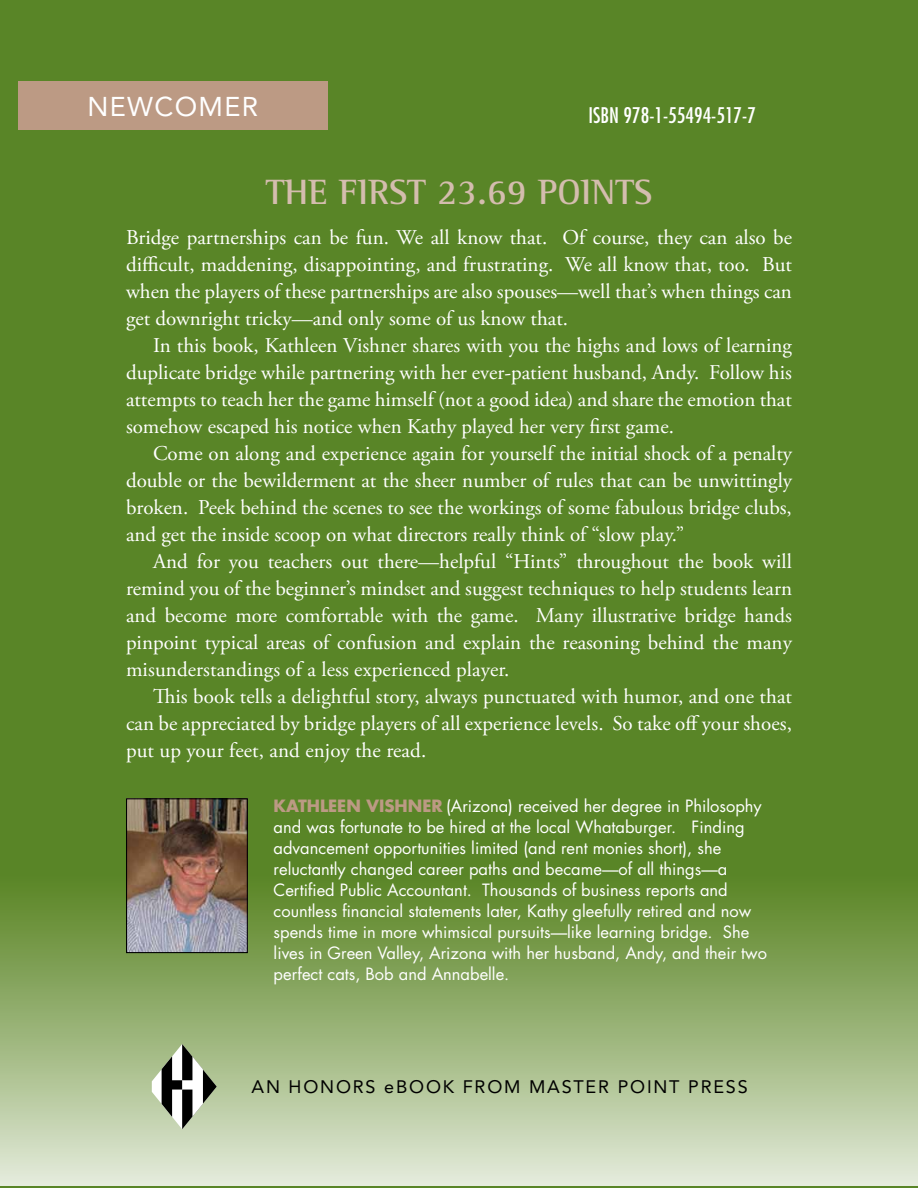
<style>
.page{position:relative;width:918px;height:1188px;background:#598527}
.page>*{position:absolute;margin:0;border:0;box-sizing:border-box;transform-origin:0 0}
.t1{font:700 36px "Rotis Semi Serif";color:#d4bdae}
.t2{font:27px "Avenir";letter-spacing:.05em;color:#fff}
.t3{font:21px/27px "Adobe Garamond Pro";color:#fff;text-align:justify}
.t4{font:condensed 21px "Futura";color:#fff}
.t5{font:18px "Avenir";letter-spacing:.1em;color:#000}
.t6{font:16.5px/21px "Futura";color:#fff}
.s1{font-weight:700;color:#bc9a84}
</style>
<div class="page">
<div style="left:0;top:876px;width:918px;height:309px;background:linear-gradient(to bottom,#578220,#e1e9d7)"></div>
<div style="left:18px;top:81px;width:310px;height:49px;background:#bc9a84"></div>
<img style="left:128px;top:800px;width:118px;height:151px">
<div style="left:126px;top:798px;width:122px;height:155px;border:1px solid #000"></div>
<svg style="left:152px;top:1044px;width:65px;height:85px;background:#97a08b"></svg>
<p class="t2" style="left:87px;top:90px;width:172px">NEWCOMER</p>
<p class="t4" style="left:588px;top:102px;width:169px">ISBN 978-1-55494-517-7</p>
<h1 class="t1" style="left:266px;top:170px;width:386px">THE FIRST 23.69 POINTS</h1>
<p class="t3" style="left:126px;top:225px;width:668px">Bridge partnerships can be fun. We all know that. Of course, they can also be difficult, maddening, disappointing, and frustrating. We all know that, too. But when the players of these partnerships are also spouses—well that’s when things can get downright tricky—and only some of us know that.</p>
<p class="t3" style="left:126px;top:333px;width:667px;text-indent:27px">In this book, Kathleen Vishner shares with you the highs and lows of learning duplicate bridge while partnering with her ever-patient husband, Andy. Follow his attempts to teach her the game himself (not a good idea) and share the emotion that somehow escaped his notice when Kathy played her very first game.</p>
<p class="t3" style="left:126px;top:441px;width:668px;text-indent:27px">Come on along and experience again for yourself the initial shock of a penalty double or the bewilderment at the sheer number of rules that can be unwittingly broken. Peek behind the scenes to see the workings of some fabulous bridge clubs, and get the inside scoop on what directors really think of “slow play.”</p>
<p class="t3" style="left:126px;top:549px;width:668px;text-indent:27px">And for you teachers out there—helpful “Hints” throughout the book will remind you of the beginner’s mindset and suggest techniques to help students learn and become more comfortable with the game. Many illustrative bridge hands pinpoint typical areas of confusion and explain the reasoning behind the many misunderstandings of a less experienced player.</p>
<p class="t3" style="left:126px;top:684px;width:668px;text-indent:27px">This book tells a delightful story, always punctuated with humor, and one that can be appreciated by bridge players of all experience levels. So take off your shoes, put up your feet, and enjoy the read.</p>
<p class="t6" style="left:274px;top:795px;width:495px"><span class="s1">KATHLEEN VISHNER</span> (Arizona) received her degree in Philosophy and was fortunate to be hired at the local Whataburger. Finding advancement opportunities limited (and rent monies short), she reluctantly changed career paths and became—of all things—a Certified Public Accountant. Thousands of business reports and countless financial statements later, Kathy gleefully retired and now spends time in more whimsical pursuits—like learning bridge. She lives in Green Valley, Arizona with her husband, Andy, and their two perfect cats, Bob and Annabelle.</p>
<p class="t5" style="left:252px;top:1077px;width:498px">AN HONORS eBOOK FROM MASTER POINT PRESS</p>
</div>
